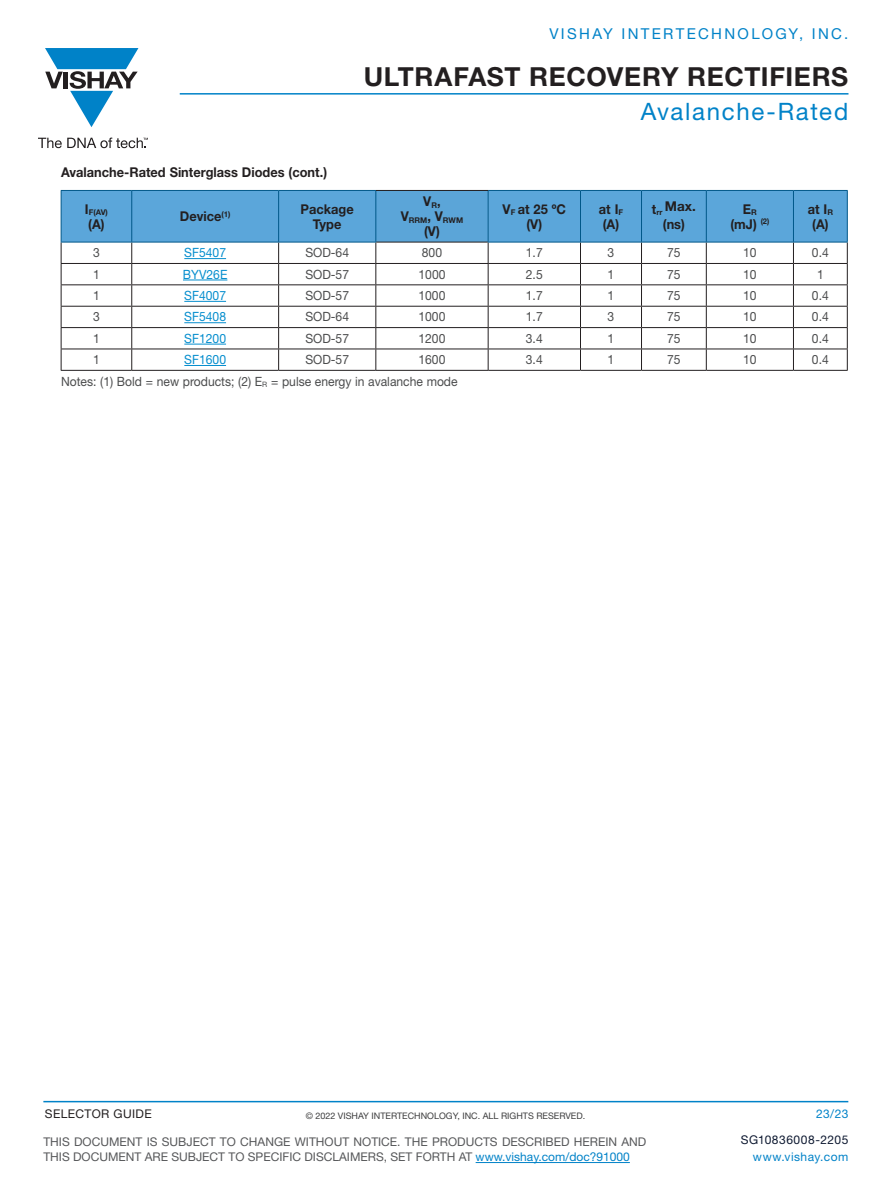
<style>
.page{position:relative;width:891px;height:1188px;background:#fff}
.page>*{position:absolute;margin:0;border:0;box-sizing:border-box;transform-origin:0 0}
.t1{font:700 26.25px "Helvetica Neue LT Std";letter-spacing:.025em;color:#231f20}
.t2{font:24px "Helvetica Neue LT Std";letter-spacing:.07em;color:#0082c8}
.t3{font:15px "Helvetica Neue LT Std";letter-spacing:.155em;color:#0082c8}
.t4{font:700 13.5px/15px "Helvetica Neue LT Std";color:#231f20;text-align:center;scale:.95 1}
.t5{font:12.75px "Helvetica Neue LT Std";color:#4b4c4d;scale:.95 1}
.t6{font:12.75px "Helvetica Neue LT Std";color:#068ece;scale:.95 1}
.t7{font:12px/15px "Helvetica Neue LT Std";color:#57585a}
.t8{font:12px "Helvetica Neue LT Std";letter-spacing:.04em;color:#0082c8}
.t9{font:12px "Helvetica Neue LT Std";letter-spacing:.04em;color:#0e1931}
.t10{font:12px "Helvetica Neue LT Std";color:#231f20}
.t11{font:9px "Helvetica Neue LT Std";color:#3e3e3f}
.t12{font:700 7.8px "Helvetica Neue LT Std";color:#231f20}
.s1{color:#0082c8}
</style>
<div class="page">
<svg style="left:61px;top:190px;width:787px;height:180px"></svg>
<hr style="left:61px;top:370px;width:71px;height:1px;background:#231f20">
<hr style="left:132px;top:370px;width:147px;height:1px;background:#231f20">
<hr style="left:279px;top:370px;width:97px;height:1px;background:#231f20">
<hr style="left:376px;top:370px;width:112px;height:1px;background:#231f20">
<hr style="left:488px;top:370px;width:93px;height:1px;background:#231f20">
<hr style="left:580px;top:370px;width:62px;height:1px;background:#231f20">
<hr style="left:642px;top:370px;width:64px;height:1px;background:#231f20">
<hr style="left:706px;top:370px;width:87px;height:1px;background:#231f20">
<hr style="left:793px;top:370px;width:55px;height:1px;background:#231f20">
<hr style="left:61px;top:242px;width:71px;height:1px;background:#005789">
<hr style="left:132px;top:242px;width:147px;height:1px;background:#005789">
<hr style="left:279px;top:242px;width:97px;height:1px;background:#005789">
<hr style="left:488px;top:242px;width:93px;height:1px;background:#005789">
<hr style="left:580px;top:242px;width:62px;height:1px;background:#005789">
<hr style="left:642px;top:242px;width:64px;height:1px;background:#005789">
<hr style="left:706px;top:242px;width:87px;height:1px;background:#005789">
<hr style="left:793px;top:242px;width:55px;height:1px;background:#005789">
<hr style="left:184px;top:258px;width:42px;height:1px;background:#068ece">
<hr style="left:183px;top:280px;width:44px;height:1px;background:#068ece">
<hr style="left:184px;top:301px;width:42px;height:1px;background:#068ece">
<hr style="left:184px;top:322px;width:42px;height:1px;background:#068ece">
<hr style="left:184px;top:344px;width:42px;height:1px;background:#068ece">
<hr style="left:184px;top:365px;width:42px;height:1px;background:#068ece">
<hr style="left:180px;top:93px;width:669px;height:2px;background:#0082c8">
<hr style="left:43px;top:1101px;width:805px;height:1px;background:#0082c8">
<hr style="left:476px;top:1162px;width:154px;height:1px;background:#0082c8">
<svg style="left:38px;top:138px;width:110px;height:10px"></svg>
<svg style="left:45px;top:48px;width:93px;height:79px"></svg>
<p class="t3" style="left:549px;top:25px;width:300px">VISHAY INTERTECHNOLOGY, INC.</p>
<h1 class="t1" style="left:364px;top:60px;width:486px">ULTRAFAST RECOVERY RECTIFIERS</h1>
<h2 class="t2" style="left:641px;top:97px;width:209px">Avalanche-Rated</h2>
<p class="t4" style="left:61px;top:164px;width:282px">Avalanche-Rated Sinterglass Diodes (cont.)</p>
<p class="t12" style="left:85px;top:207px;width:25px"><sup>I</sup> F(AV)</p>
<p class="t4" style="left:88px;top:216px;width:19px">(A)</p>
<p class="t4" style="left:180px;top:208px;width:55px">Device<sup>(1)</sup></p>
<p class="t4" style="left:301px;top:201px;width:57px">Package<br>Type</p>
<p class="t4" style="left:423px;top:193px;width:20px">V<sub>R</sub>,</p>
<p class="t12" style="left:401px;top:215px;width:64px"><sup>V</sup>RR M<sup>,</sup> <sup>V</sup>RWM</p>
<p class="t4" style="left:424px;top:223px;width:18px">(V)</p>
<p class="t4" style="left:503px;top:201px;width:68px">V<sub>F</sub> at 25 ºC (V)</p>
<p class="t4" style="left:599px;top:201px;width:27px;text-align:left">at I<sub>F </sub>(A)</p>
<p class="t4" style="left:652px;top:196px;width:48px;line-height:18px">t<sub>rr</sub> Max. (ns)</p>
<p class="t4" style="left:730px;top:201px;width:42px">E<sub>R </sub>(mJ) <sup>(2)</sup></p>
<p class="t4" style="left:808px;top:201px;width:27px">at I<sub>R </sub>(A)</p>
<p class="t5" style="left:93px;top:245px;width:9px">3</p>
<p class="t6" style="left:184px;top:245px;width:45px">SF5407</p>
<p class="t5" style="left:305px;top:245px;width:48px">SOD-64</p>
<p class="t5" style="left:422px;top:245px;width:23px">800</p>
<p class="t5" style="left:526px;top:245px;width:19px">1.7</p>
<p class="t5" style="left:608px;top:245px;width:9px">3</p>
<p class="t5" style="left:667px;top:245px;width:16px">75</p>
<p class="t5" style="left:743px;top:245px;width:16px">10</p>
<p class="t5" style="left:812px;top:245px;width:19px">0.4</p>
<p class="t5" style="left:93px;top:267px;width:9px">1</p>
<p class="t6" style="left:183px;top:267px;width:48px">BYV26E</p>
<p class="t5" style="left:305px;top:267px;width:48px">SOD-57</p>
<p class="t5" style="left:419px;top:267px;width:30px">1000</p>
<p class="t5" style="left:526px;top:267px;width:19px">2.5</p>
<p class="t5" style="left:608px;top:267px;width:9px">1</p>
<p class="t5" style="left:667px;top:267px;width:16px">75</p>
<p class="t5" style="left:743px;top:267px;width:16px">10</p>
<p class="t5" style="left:817px;top:267px;width:9px">1</p>
<p class="t5" style="left:93px;top:288px;width:9px">1</p>
<p class="t6" style="left:184px;top:288px;width:45px">SF4007</p>
<p class="t5" style="left:305px;top:288px;width:48px">SOD-57</p>
<p class="t5" style="left:419px;top:288px;width:30px">1000</p>
<p class="t5" style="left:526px;top:288px;width:19px">1.7</p>
<p class="t5" style="left:608px;top:288px;width:9px">1</p>
<p class="t5" style="left:667px;top:288px;width:16px">75</p>
<p class="t5" style="left:743px;top:288px;width:16px">10</p>
<p class="t5" style="left:812px;top:288px;width:19px">0.4</p>
<p class="t5" style="left:93px;top:309px;width:9px">3</p>
<p class="t6" style="left:184px;top:309px;width:45px">SF5408</p>
<p class="t5" style="left:305px;top:309px;width:48px">SOD-64</p>
<p class="t5" style="left:419px;top:309px;width:30px">1000</p>
<p class="t5" style="left:526px;top:309px;width:19px">1.7</p>
<p class="t5" style="left:608px;top:309px;width:9px">3</p>
<p class="t5" style="left:667px;top:309px;width:16px">75</p>
<p class="t5" style="left:743px;top:309px;width:16px">10</p>
<p class="t5" style="left:812px;top:309px;width:19px">0.4</p>
<p class="t5" style="left:93px;top:331px;width:9px">1</p>
<p class="t6" style="left:184px;top:331px;width:45px">SF1200</p>
<p class="t5" style="left:305px;top:331px;width:48px">SOD-57</p>
<p class="t5" style="left:419px;top:331px;width:30px">1200</p>
<p class="t5" style="left:526px;top:331px;width:19px">3.4</p>
<p class="t5" style="left:608px;top:331px;width:9px">1</p>
<p class="t5" style="left:667px;top:331px;width:16px">75</p>
<p class="t5" style="left:743px;top:331px;width:16px">10</p>
<p class="t5" style="left:812px;top:331px;width:19px">0.4</p>
<p class="t5" style="left:93px;top:352px;width:9px">1</p>
<p class="t6" style="left:184px;top:352px;width:45px">SF1600</p>
<p class="t5" style="left:305px;top:352px;width:48px">SOD-57</p>
<p class="t5" style="left:419px;top:352px;width:30px">1600</p>
<p class="t5" style="left:526px;top:352px;width:19px">3.4</p>
<p class="t5" style="left:608px;top:352px;width:9px">1</p>
<p class="t5" style="left:667px;top:352px;width:16px">75</p>
<p class="t5" style="left:743px;top:352px;width:16px">10</p>
<p class="t5" style="left:812px;top:352px;width:19px">0.4</p>
<p class="t5" style="left:61px;top:374px;width:419px">Notes: (1) Bold = new products; (2) E<sub>R</sub> = pulse energy in avalanche mode</p>
<p class="t10" style="left:45px;top:1107px;width:18px">Selector</p>
<p class="t10" style="left:113px;top:1107px;width:18px">Guide</p>
<p class="t11" style="left:306px;top:1111px;width:281px">© 2022 VISHAY INTERTECHNOLOGY, INC. ALL RIGHTS RESERVED.</p>
<p class="t8" style="left:816px;top:1106px;width:34px">23/23</p>
<p class="t7" style="left:43px;top:1134px;width:604px">THIS DOCUMENT IS SUBJECT TO CHANGE WITHOUT NOTICE. THE PRODUCTS DESCRIBED HEREIN AND<br>THIS DOCUMENT ARE SUBJECT TO SPECIFIC DISCLAIMERS, SET FORTH AT <span class="s1">www.vishay.com/doc?91000</span></p>
<p class="t9" style="left:741px;top:1133px;width:109px">SG10836008-2205</p>
<p class="t8" style="left:753px;top:1150px;width:97px">www.vishay.com</p>
</div>
